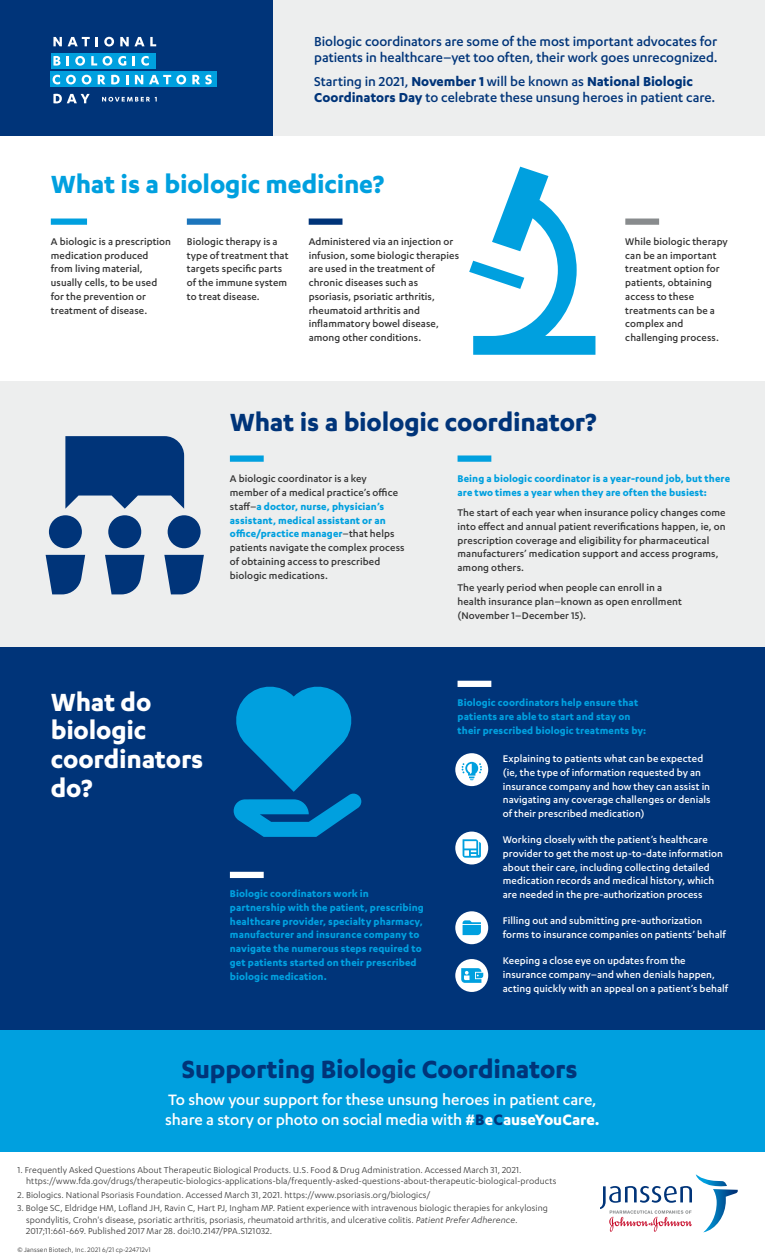
<style>
.page{position:relative;width:765px;height:1260px;background:#fff}
.page>*{position:absolute;margin:0;border:0;box-sizing:border-box;transform-origin:0 0}
.t1{font:700 28.88px "Karbon";letter-spacing:-.01em;color:#003479}
.t2{font:700 28.88px/28.8px "Karbon";letter-spacing:-.01em;color:#fff}
.t3{font:700 28.88px "Karbon";letter-spacing:-.01em;color:#00a0df}
.t4{font:500 17.5px/20px "Karbon";letter-spacing:-.005em;color:#fff}
.t5{font:500 15px/16.2px "Karbon";letter-spacing:-.005em;color:#003479}
.t6{font:500 11.25px/13.8px "Karbon";letter-spacing:.005em;color:#333}
.t7{font:500 11.25px/13.8px "Karbon";letter-spacing:.005em;color:#fff}
.t8{font:700 11.25px/13.8px "Karbon";letter-spacing:.01em;color:#00a0df}
.t9{font:10px/11.2px "Karbon";letter-spacing:.01em;color:#333}
.t10{font:7.5px "Karbon";letter-spacing:.02em;color:#333}
.s1{font-weight:700}
.s2{font-weight:700;color:#00a0df}
.s3{font-weight:700;color:#003479}
.s4{font-style:italic}
</style>
<div class="page">
<div style="left:0;top:382px;width:765px;height:275px;background:#edeeee"></div>
<div style="left:0;top:1030px;width:765px;height:121px;background:#00a0df"></div>
<div style="left:0;top:647px;width:765px;height:383px;background:#003479"></div>
<div style="left:0;top:0;width:274px;height:136px;background:#003479"></div>
<div style="left:274px;top:0;width:491px;height:136px;background:#edeeee"></div>
<div style="left:51px;top:53px;width:104px;height:16px;background:#00a0df"></div>
<div style="left:51px;top:72px;width:166px;height:15px;background:#00a0df"></div>
<svg style="left:53px;top:37px;width:9px;height:9px"></svg>
<svg style="left:68px;top:37px;width:22px;height:9px"></svg>
<svg style="left:96px;top:37px;width:2px;height:9px"></svg>
<svg style="left:104px;top:37px;width:10px;height:10px"></svg>
<svg style="left:120px;top:37px;width:36px;height:9px"></svg>
<svg style="left:53px;top:56px;width:8px;height:10px"></svg>
<svg style="left:67px;top:56px;width:2px;height:9px"></svg>
<svg style="left:75px;top:56px;width:10px;height:10px"></svg>
<svg style="left:91px;top:56px;width:6px;height:9px"></svg>
<svg style="left:103px;top:56px;width:9px;height:10px"></svg>
<svg style="left:118px;top:56px;width:8px;height:10px"></svg>
<svg style="left:133px;top:56px;width:2px;height:9px"></svg>
<svg style="left:141px;top:56px;width:8px;height:10px"></svg>
<svg style="left:53px;top:75px;width:7px;height:9px"></svg>
<svg style="left:66px;top:75px;width:10px;height:9px"></svg>
<svg style="left:82px;top:75px;width:9px;height:9px"></svg>
<svg style="left:98px;top:75px;width:22px;height:9px"></svg>
<svg style="left:126px;top:75px;width:2px;height:9px"></svg>
<svg style="left:135px;top:75px;width:8px;height:9px"></svg>
<svg style="left:149px;top:75px;width:37px;height:9px"></svg>
<svg style="left:192px;top:75px;width:20px;height:9px"></svg>
<svg style="left:53px;top:94px;width:37px;height:9px"></svg>
<svg style="left:102px;top:97px;width:55px;height:5px"></svg>
<svg style="left:600px;top:1174px;width:138px;height:58px"></svg>
<svg style="left:469px;top:167px;width:126px;height:188px"></svg>
<div style="left:187px;top:219px;width:34px;height:6px;background:#1c75bc"></div>
<div style="left:309px;top:219px;width:33px;height:6px;background:#003479"></div>
<div style="left:625px;top:219px;width:34px;height:6px;background:#888b8d"></div>
<div style="left:51px;top:219px;width:36px;height:6px;background:#00a0df"></div>
<div style="left:230px;top:455px;width:34px;height:7px;background:#00a0df"></div>
<div style="left:458px;top:455px;width:33px;height:7px;background:#00a0df"></div>
<svg style="left:46px;top:436px;width:158px;height:158px"></svg>
<div style="left:458px;top:681px;width:33px;height:6px;background:#fff"></div>
<svg style="left:233px;top:686px;width:128px;height:151px"></svg>
<div style="left:230px;top:872px;width:34px;height:6px;background:#fff"></div>
<div style="left:455px;top:753px;width:33px;height:33px;background:#fff;border-radius:50%"></div>
<svg style="left:462px;top:762px;width:20px;height:18px"></svg>
<div style="left:455px;top:832px;width:33px;height:32px;background:#fff;border-radius:50%"></div>
<svg style="left:463px;top:839px;width:18px;height:19px"></svg>
<div style="left:455px;top:911px;width:33px;height:33px;background:#fff;border-radius:50%"></div>
<svg style="left:463px;top:920px;width:18px;height:15px"></svg>
<div style="left:455px;top:959px;width:33px;height:33px;background:#fff;border-radius:50%"></div>
<svg style="left:461px;top:968px;width:22px;height:15px"></svg>
<h3 class="t5" style="left:314px;top:33px;width:405px">Biologic coordinators are some of the most important advocates for patients in healthcare–yet too often, their work goes unrecognized.</h3>
<h3 class="t5" style="left:314px;top:73px;width:403px">Starting in 2021, <span class="s1">November 1</span> will be known as <span class="s1">National Biologic<br>Coordinators Day</span> to celebrate these unsung heroes in patient care.</h3>
<h1 class="t3" style="left:51px;top:168px;width:335px">What is a biologic medicine?</h1>
<p class="t6" style="left:51px;top:234px;width:122px">A biologic is a prescription medication produced from living material, usually cells, to be used for the prevention or treatment of disease.</p>
<p class="t6" style="left:187px;top:234px;width:103px">Biologic therapy is a type of treatment that targets specific parts of the immune system to treat disease.</p>
<p class="t6" style="left:309px;top:234px;width:152px">Administered via an injection or infusion, some biologic therapies are used in the treatment of chronic diseases such as psoriasis, psoriatic arthritis, rheumatoid arthritis and inflammatory bowel disease, among other conditions.</p>
<h1 class="t1" style="left:230px;top:406px;width:368px">What is a biologic coordinator?</h1>
<p class="t6" style="left:625px;top:234px;width:104px">While biologic therapy can be an important treatment option for patients, obtaining access to these treatments can be a complex and challenging process.</p>
<p class="t6" style="left:230px;top:472px;width:176px">A biologic coordinator is a key member of a medical practice’s office staff–<span class="s2">a doctor, nurse, physician’s assistant, medical assistant or an office/practice manager</span>–that helps patients navigate the complex process of obtaining access to prescribed biologic medications.</p>
<p class="t8" style="left:458px;top:472px;width:274px">Being a biologic coordinator is a year-round job, but there are two times a year when they are often the busiest:</p>
<p class="t6" style="left:458px;top:505px;width:270px">The start of each year when insurance policy changes come into effect and annual patient reverifications happen, ie, on prescription coverage and eligibility for pharmaceutical manufacturers’ medication support and access programs, among others.</p>
<p class="t6" style="left:458px;top:580px;width:226px">The yearly period when people can enroll in a health insurance plan–known as open enrollment (November 1–December 15).</p>
<h1 class="t2" style="left:51px;top:686px;width:154px">What do biologic coordinators do?</h1>
<p class="t8" style="left:230px;top:886px;width:195px">Biologic coordinators work in partnership with the patient, prescribing healthcare provider, specialty pharmacy, manufacturer and insurance company to navigate the numerous steps required to get patients started on their prescribed biologic medication.</p>
<p class="t8" style="left:458px;top:695px;width:190px">Biologic coordinators help ensure that patients are able to start and stay on their prescribed biologic treatments by:</p>
<p class="t7" style="left:503px;top:751px;width:209px">Explaining to patients what can be expected (ie, the type of information requested by an insurance company and how they can assist in navigating any coverage challenges or denials of their prescribed medication)</p>
<p class="t7" style="left:503px;top:833px;width:222px">Working closely with the patient’s healthcare provider to get the most up-to-date information about their care, including collecting detailed medication records and medical history, which are needed in the pre-authorization process</p>
<p class="t7" style="left:503px;top:914px;width:225px">Filling out and submitting pre-authorization forms to insurance companies on patients’ behalf</p>
<p class="t7" style="left:503px;top:954px;width:227px">Keeping a close eye on updates from the insurance company–and when denials happen, acting quickly with an appeal on a patient’s behalf</p>
<h1 class="t1" style="left:182px;top:1053px;width:397px">Supporting Biologic Coordinators</h1>
<h2 class="t4" style="left:165px;top:1090px;width:436px">To show your support for these unsung heroes in patient care, share a story or photo on social media with <span class="s1">#</span><span class="s3">B</span><span class="s1">e</span><span class="s3">C</span><span class="s1">auseYouCare.</span></h2>
<p class="t9" style="left:26px;top:1164px;width:532px;text-indent:-9px">1. Frequently Asked Questions About Therapeutic Biological Products. U.S. Food &amp; Drug Administration. Accessed March 31, 2021. https://www.fda.gov/drugs/therapeutic-biologics-applications-bla/frequently-asked-questions-about-therapeutic-biological-products</p>
<p class="t9" style="left:17px;top:1189px;width:415px">2. Biologics. National Psoriasis Foundation. Accessed March 31, 2021. https://www.psoriasis.org/biologics/</p>
<p class="t9" style="left:26px;top:1202px;width:523px;text-indent:-9px">3. Bolge SC, Eldridge HM, Lofland JH, Ravin C, Hart PJ, Ingham MP. Patient experience with intravenous biologic therapies for ankylosing spondylitis, Crohn's disease, psoriatic arthritis, psoriasis, rheumatoid arthritis, and ulcerative colitis. <span class="s4">Patient Prefer Adherence.<br></span>2017;11:661-669. Published 2017 Mar 28. doi:10.2147/PPA.S121032.</p>
<p class="t10" style="left:17px;top:1245px;width:135px">© Janssen Biotech, Inc. 2021 6/21 cp-224712v1</p>
</div>
